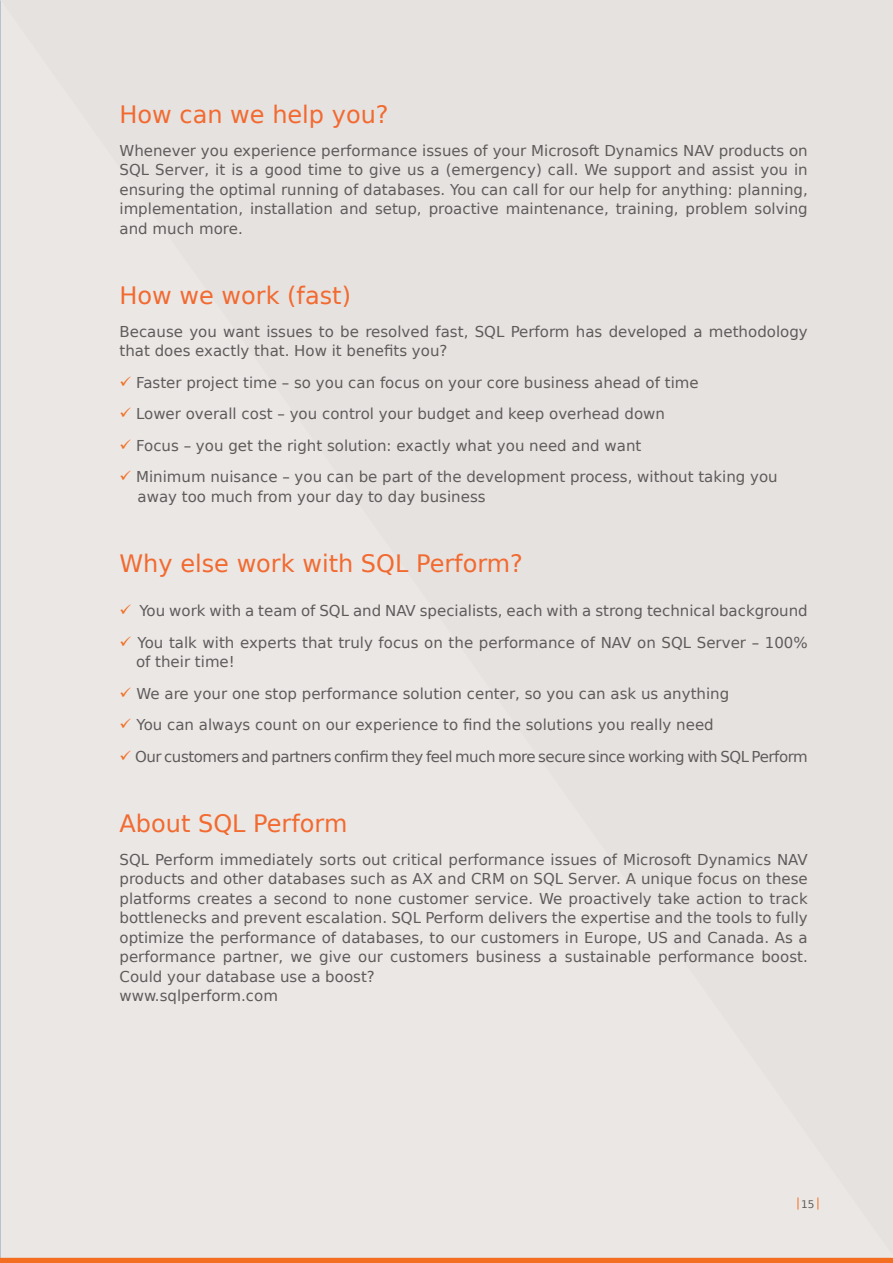
<style>
.page{position:relative;width:893px;height:1263px;background:#fff}
.page>*{position:absolute;margin:0;border:0;box-sizing:border-box;transform-origin:0 0}
.t1{font:24px "DejaVu Sans";color:#f26a30}
.t2{font:15px/19.5px "DejaVu Sans";color:#5e5b5b}
.t3{font:15px "DejaVu Sans";letter-spacing:-.03em;color:#5e5b5b}
.t4{font:10.5px "DejaVu Sans";color:#5e5b5b}
.s1{color:#f36e21}
</style>
<div class="page">
<div style="left:1px;top:0;width:892px;height:1255px;background:#e6e2e0"></div>
<div style="left:0;top:1258px;width:893px;height:5px;background:#f36e21"></div>
<svg style="left:798px;top:1197px;width:1px;height:12px"></svg>
<svg style="left:817px;top:1197px;width:1px;height:12px"></svg>
<h1 class="t1" style="left:120px;top:95px;width:271px">How can we help you?</h1>
<p class="t2" style="left:120px;top:140px;width:690px;text-align:justify">Whenever you experience performance issues of your Microsoft Dynamics NAV products on SQL Server, it is a good time to give us a (emergency) call. We support and assist you in ensuring the optimal running of databases. You can call for our help for anything: planning, implementation, installation and setup, proactive maintenance, training, problem solving and much more.</p>
<h1 class="t1" style="left:120px;top:276px;width:233px">How we work (fast)</h1>
<p class="t2" style="left:120px;top:321px;width:690px">Because you want issues to be resolved fast, SQL Perform has developed a methodology that does exactly that. How it benefits you?</p>
<p class="t2" style="left:120px;top:372px;width:581px"><span class="s1">✓</span> Faster project time – so you can focus on your core business ahead of time</p>
<p class="t2" style="left:120px;top:403px;width:547px"><span class="s1">✓</span> Lower overall cost – you control your budget and keep overhead down</p>
<p class="t2" style="left:120px;top:435px;width:523px"><span class="s1">✓</span> Focus – you get the right solution: exactly what you need and want</p>
<p class="t2" style="left:138px;top:466px;width:642px;text-indent:-18px"><span class="s1">✓</span> Minimum nuisance – you can be part of the development process, without taking you away too much from your day to day business</p>
<h1 class="t1" style="left:120px;top:544px;width:405px">Why else work with SQL Perform?</h1>
<p class="t2" style="left:120px;top:600px;width:690px"><span class="s1">✓</span> You work with a team of SQL and NAV specialists, each with a strong technical background</p>
<p class="t2" style="left:136px;top:632px;width:673px;text-indent:-16px"><span class="s1">✓</span> You talk with experts that truly focus on the performance of NAV on SQL Server – 100% of their time!</p>
<p class="t2" style="left:120px;top:683px;width:611px"><span class="s1">✓</span> We are your one stop performance solution center, so you can ask us anything</p>
<p class="t2" style="left:120px;top:714px;width:596px"><span class="s1">✓</span> You can always count on our experience to find the solutions you really need</p>
<p class="t3" style="left:120px;top:744px;width:690px"><span class="s1">✓</span> Our customers and partners confirm they feel much more secure since working with SQL Perform</p>
<h1 class="t1" style="left:120px;top:804px;width:229px">About SQL Perform</h1>
<p class="t2" style="left:120px;top:849px;width:690px">SQL Perform immediately sorts out critical performance issues of Microsoft Dynamics NAV products and other databases such as AX and CRM on SQL Server. A unique focus on these platforms creates a second to none customer service. We proactively take action to track bottlenecks and prevent escalation. SQL Perform delivers the expertise and the tools to fully optimize the performance of databases, to our customers in Europe, US and Canada. As a performance partner, we give our customers business a sustainable performance boost.<br>Could your database use a boost?<br>www.sqlperform.com</p>
<p class="t4" style="left:801px;top:1195px;width:15px">15</p>
</div>
